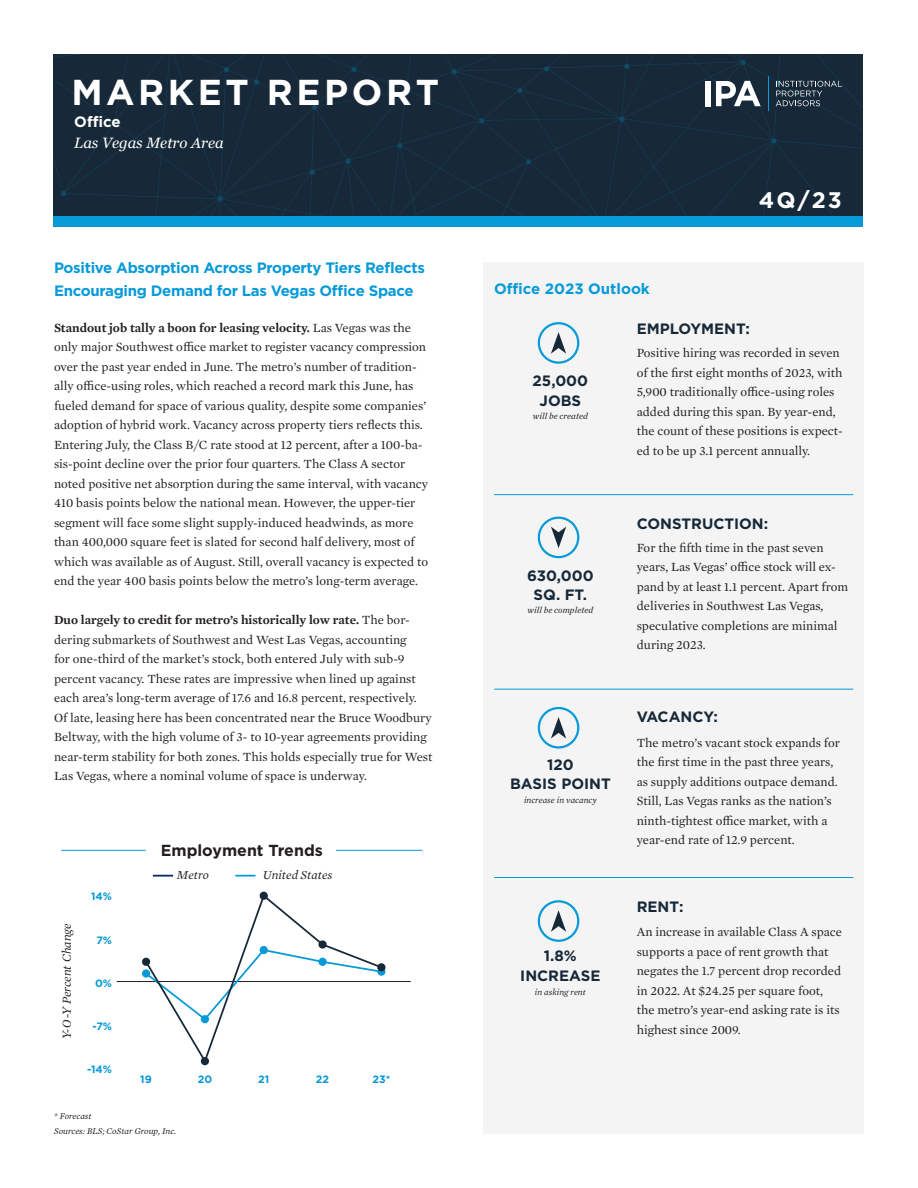
<style>
.page{position:relative;width:918px;height:1188px;background:#fff}
.page>*{position:absolute;margin:0;border:0;box-sizing:border-box;transform-origin:0 0}
._01_-_Header_-_Title{font:700 36px "Gotham";letter-spacing:.1em;color:#fff}
._04_-_Header_-_Quarter{font:700 22.5px "Gotham";color:#fff}
.Graphs{font:700 16.05px "Gotham";color:#231f20}
._04_-_H4{font:700 15px "Gotham";color:#172938}
._02_-_H2{font:700 15px/22.5px "Gotham";letter-spacing:-.02em;color:#069ad9}
._02_-_H2-2{font:700 15px "Gotham";color:#069ad9}
._03_-_Header_-_Location{font:italic 15px "Georgia";color:#fff}
._02_-_Header_-_Subtitle{font:700 15px "Gotham";color:#fff}
._05_-_Body{font:12.75px/19.5px "Mercury Text G1";color:#231f20}
.Graphs-2{font:italic 12.45px "Mercury Text G1";color:#231f20}
.Graphs-3{font:700 10.65px "Gotham";color:#069ad9}
._06{font:italic 9px "Mercury Text G1";color:#231f20}
._04_-_H4-2{font:italic 9px "Chronicle Text G1";letter-spacing:.005em;color:#231f20}
.s1{font-weight:600}
</style>
<div class="page">
<div style="left:483px;top:262px;width:381px;height:872px;background:#f4f4f4"></div>
<svg style="left:551px;top:717px;width:15px;height:22px"></svg>
<div style="left:538px;top:707px;width:41px;height:42px;border:2px solid #069ad9;border-radius:50%"></div>
<svg style="left:551px;top:527px;width:15px;height:21px"></svg>
<div style="left:538px;top:517px;width:41px;height:41px;border:2px solid #069ad9;border-radius:50%"></div>
<svg style="left:551px;top:910px;width:15px;height:22px"></svg>
<div style="left:538px;top:900px;width:41px;height:42px;border:2px solid #069ad9;border-radius:50%"></div>
<svg style="left:551px;top:332px;width:15px;height:22px"></svg>
<div style="left:538px;top:322px;width:41px;height:42px;border:2px solid #069ad9;border-radius:50%"></div>
<hr style="left:494px;top:689px;width:359px;height:1px;background:#069ad9">
<hr style="left:494px;top:877px;width:359px;height:1px;background:#069ad9">
<hr style="left:494px;top:494px;width:359px;height:1px;background:#069ad9">
<div style="left:53px;top:216px;width:810px;height:11px;background:#069ad9"></div>
<div style="left:53px;top:54px;width:810px;height:162px;background:#172938"></div>
<hr style="left:768px;top:76px;width:1px;height:35px;background:#009bde">
<hr style="left:61px;top:850px;width:85px;height:1px;background:#069ad9">
<hr style="left:336px;top:850px;width:86px;height:1px;background:#069ad9">
<hr style="left:235px;top:875px;width:21px;height:2px;background:#069ad9">
<hr style="left:153px;top:875px;width:20px;height:2px;background:#002b5c">
<hr style="left:117px;top:981px;width:294px;height:1px;background:#231f20">
<svg style="left:145px;top:894px;width:233px;height:168px"></svg>
<div style="left:142px;top:969px;width:8px;height:9px;background:#069ad9;border-radius:50%"></div>
<div style="left:201px;top:1015px;width:8px;height:8px;background:#069ad9;border-radius:50%"></div>
<div style="left:260px;top:946px;width:8px;height:8px;background:#069ad9;border-radius:50%"></div>
<div style="left:318px;top:958px;width:9px;height:8px;background:#069ad9;border-radius:50%"></div>
<svg style="left:377px;top:968px;width:8px;height:8px"></svg>
<div style="left:142px;top:958px;width:8px;height:8px;background:#172938;border-radius:50%"></div>
<div style="left:201px;top:1057px;width:8px;height:8px;background:#172938;border-radius:50%"></div>
<div style="left:260px;top:892px;width:8px;height:8px;background:#172938;border-radius:50%"></div>
<div style="left:318px;top:940px;width:9px;height:9px;background:#172938;border-radius:50%"></div>
<div style="left:377px;top:963px;width:8px;height:8px;background:#172938;border-radius:50%"></div>
<p class="_01_-_Header_-_Title" style="left:71px;top:68px;width:369px">MARKET REPORT</p>
<p class="_02_-_Header_-_Subtitle" style="left:74px;top:112px;width:48px">Office</p>
<p class="_03_-_Header_-_Location" style="left:74px;top:133px;width:151px">Las Vegas Metro Area</p>
<p class="_02_-_H2" style="left:54px;top:257px;width:373px">Positive Absorption Across Property Tiers Reflects<br>Encouraging Demand for Las Vegas Office Space</p>
<p class="_05_-_Body" style="left:54px;top:317px;width:376px"><span class="s1">Standout job tally a boon for leasing velocity.</span> Las Vegas was the only major Southwest office market to register vacancy compression over the past year ended in June. The metro’s number of tradition&shy;ally office-using roles, which reached a record mark this June, has fueled demand for space of various quality, despite some companies’ adoption of hybrid work. Vacancy across property tiers reflects this.<br>Entering July, the Class B/C rate stood at 12 percent, after a 100-ba&shy;sis-point decline over the prior four quarters. The Class A sector noted positive net absorption during the same interval, with vacancy 410 basis points below the national mean. However, the upper-tier segment will face some slight supply-induced headwinds, as more than 400,000 square feet is slated for second half delivery, most of which was available as of August. Still, overall vacancy is expected to end the year 400 basis points below the metro’s long-term average.</p>
<p class="_05_-_Body" style="left:54px;top:610px;width:380px"><span class="s1">Duo largely to credit for metro’s historically low rate.</span> The bor&shy;dering submarkets of Southwest and West Las Vegas, accounting<br>for one-third of the market’s stock, both entered July with sub-9 percent vacancy. These rates are impressive when lined up against each area’s long-term average of 17.6 and 16.8 percent, respectively.<br>Of late, leasing here has been concentrated near the Bruce Woodbury Beltway, with the high volume of 3- to 10-year agreements providing near-term stability for both zones. This holds especially true for West Las Vegas, where a nominal volume of space is underway.</p>
<p class="Graphs" style="left:161px;top:839px;width:164px">Employment Trends</p>
<p class="Graphs-2" style="left:58px;top:1039px;width:118px;rotate:-90deg">Y-O-Y Percent Change</p>
<p class="Graphs-3" style="left:91px;top:889px;width:23px">14%</p>
<p class="Graphs-3" style="left:96px;top:933px;width:17px">7%</p>
<p class="Graphs-3" style="left:95px;top:976px;width:18px">0%</p>
<p class="Graphs-3" style="left:92px;top:1019px;width:21px">-7%</p>
<p class="Graphs-3" style="left:87px;top:1062px;width:27px">-14%</p>
<p class="_06" style="left:54px;top:1109px;width:39px">* Forecast</p>
<p class="Graphs-2" style="left:177px;top:866px;width:34px">Metro</p>
<p class="Graphs-2" style="left:263px;top:866px;width:71px">United States</p>
<p class="Graphs-3" style="left:140px;top:1072px;width:13px">19</p>
<p class="Graphs-3" style="left:198px;top:1072px;width:16px">20</p>
<p class="Graphs-3" style="left:258px;top:1072px;width:13px">21</p>
<p class="Graphs-3" style="left:316px;top:1072px;width:15px">22</p>
<p class="Graphs-3" style="left:372px;top:1072px;width:19px">23*</p>
<p class="_06" style="left:54px;top:1125px;width:124px">Sources: BLS; CoStar Group, Inc.</p>
<p class="_02_-_H2-2" style="left:494px;top:279px;width:157px">Office 2023 Outlook</p>
<p class="_04_-_Header_-_Quarter" style="left:759px;top:185px;width:85px">4Q/23</p>
<p class="_04_-_H4" style="left:533px;top:371px;width:57px">25,000</p>
<p class="_04_-_H4" style="left:540px;top:390px;width:43px">JOBS</p>
<p class="_04_-_H4-2" style="left:533px;top:409px;width:56px">will be created</p>
<p class="_04_-_H4" style="left:527px;top:565px;width:68px">630,000</p>
<p class="_04_-_H4" style="left:534px;top:585px;width:55px">SQ. FT.</p>
<p class="_04_-_H4-2" style="left:528px;top:603px;width:67px">will be completed</p>
<p class="_04_-_H4" style="left:547px;top:755px;width:28px">120</p>
<p class="_04_-_H4" style="left:510px;top:774px;width:102px">BASIS POINT</p>
<p class="_06" style="left:524px;top:794px;width:74px">increase in vacancy</p>
<p class="_04_-_H4" style="left:544px;top:946px;width:34px">1.8%</p>
<p class="_04_-_H4" style="left:520px;top:965px;width:82px">INCREASE</p>
<p class="_06" style="left:535px;top:986px;width:53px">in asking rent</p>
<p class="_04_-_H4" style="left:637px;top:319px;width:115px">EMPLOYMENT:</p>
<p class="_05_-_Body" style="left:637px;top:343px;width:207px">Positive hiring was recorded in seven of the first eight months of 2023, with 5,900 traditionally office-using roles added during this span. By year-end, the count of these positions is expect&shy;ed to be up 3.1 percent annually.</p>
<p class="_04_-_H4" style="left:637px;top:513px;width:133px">CONSTRUCTION:</p>
<p class="_05_-_Body" style="left:637px;top:537px;width:213px">For the fifth time in the past seven years, Las Vegas’ office stock will ex&shy;pand by at least 1.1 percent. Apart from deliveries in Southwest Las Vegas, speculative completions are minimal during 2023.</p>
<p class="_04_-_H4" style="left:637px;top:707px;width:83px">VACANCY:</p>
<p class="_05_-_Body" style="left:637px;top:732px;width:205px">The metro’s vacant stock expands for the first time in the past three years, as supply additions outpace demand.<br>Still, Las Vegas ranks as the nation’s ninth-tightest office market, with a year-end rate of 12.9 percent.</p>
<p class="_04_-_H4" style="left:637px;top:897px;width:48px">RENT:</p>
<p class="_05_-_Body" style="left:637px;top:921px;width:207px">An increase in available Class A space supports a pace of rent growth that negates the 1.7 percent drop recorded in 2022. At $24.25 per square foot, the metro’s year-end asking rate is its highest since 2009.</p>
</div>
